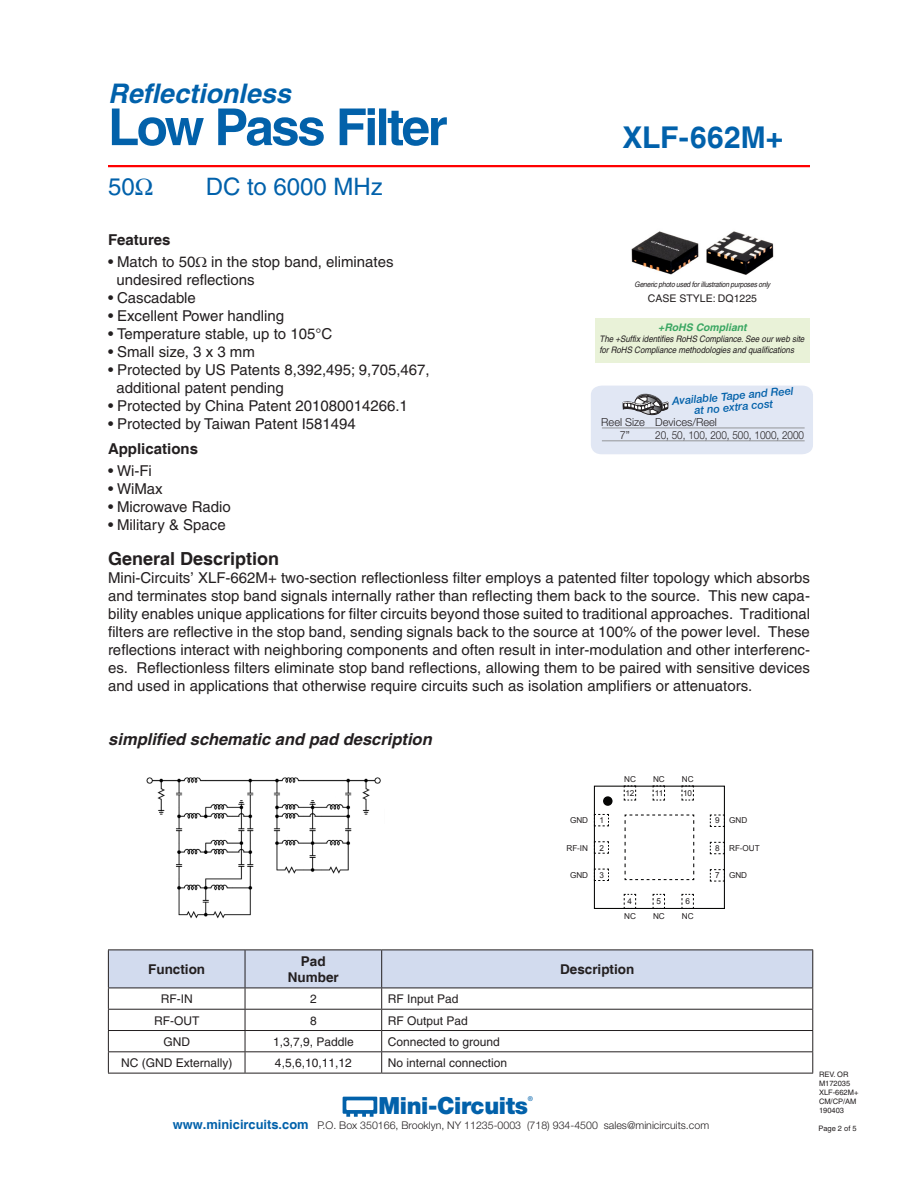
<style>
.page{position:relative;width:918px;height:1188px;background:#fff}
.page>*{position:absolute;margin:0;border:0;box-sizing:border-box;transform-origin:0 0}
.t1{font:700 51px "Helvetica";letter-spacing:-.05em;color:#0261aa}
.MODEL_NUMBER{font:700 30px "Helvetica";letter-spacing:.005em;color:#0161ab}
.t2{font:italic 700 27px "Helvetica";color:#0161ab}
.SUB-HEADLINE{font:24px "Helvetica";color:#0161ab}
.t3{font:900 23.7px "Helvetica Neue";letter-spacing:-.015em;color:#0261aa}
.BODY_HEADLINE{font:700 18px "Helvetica";color:#231f20}
.t4{font:italic 700 16.5px "Helvetica";color:#231f20}
.FEAT___APPL{font:15px/18px "Helvetica";color:#231f20;text-align:justify}
.features_apps{font:15px "Helvetica";color:#231f20}
.sub_headline{font:700 15px "Helvetica";color:#231f20}
.t5{font:700 13.5px "Helvetica";color:#231f20}
.t6{font:12px "Helvetica";color:#231f20}
.t7{font:italic 500 11.1px/11.1px "Helvetica Neue";color:#0261aa;text-align:center}
.t8{font:300 11.1px "Helvetica Neue";color:#231f20;scale:.9 1}
.t9{font:300 11.1px/12.9px "Helvetica Neue";color:#231f20}
.t10{font:300 10.65px "Helvetica Neue";color:#231f20}
.t11{font:10.5px "Helvetica";color:#231f20}
.t12{font:italic 700 10.5px "Helvetica";color:rgb(13 147 68/.8)}
.t13{font:italic 9px/10.8px "Helvetica";letter-spacing:-.005em;color:#231f20;scale:.9 1}
.t14{font:8.25px "Arial";letter-spacing:-.005em;color:#231f20}
.t15{font:7.5px "Helvetica";color:#231f20}
.t16{font:italic 7.5px "Helvetica";letter-spacing:-.03em;color:#231f20;scale:.9 1}
.t17{font:500 6.6px "Helvetica Neue";color:#0261aa}
.t18{font:6.45px "Times New Roman";letter-spacing:.005em;color:#231f20}
.s1{font-family:"Helvetica";font-weight:700;font-size:12.9px;color:#0261aa}
</style>
<div class="page">
<hr style="left:108px;top:165px;width:702px;height:2px;background:#f00">
<svg style="left:343px;top:1097px;width:34px;height:20px"></svg>
<img style="left:146px;top:777px;width:235px;height:142px">
<svg style="left:108px;top:950px;width:705px;height:123px"></svg>
<hr style="left:108px;top:1073px;width:137px;height:1px;background:#231f20">
<hr style="left:245px;top:1073px;width:137px;height:1px;background:#231f20">
<hr style="left:382px;top:1073px;width:431px;height:1px;background:#231f20">
<div style="left:604px;top:797px;width:8px;height:8px;background:#050504;border-radius:50%"></div>
<div style="left:603px;top:796px;width:10px;height:10px;border:2px solid #050504;border-radius:50%"></div>
<div style="left:594px;top:786px;width:131px;height:123px;border:1px solid #050504"></div>
<svg style="left:594px;top:814px;width:15px;height:13px"></svg>
<svg style="left:594px;top:841px;width:15px;height:13px"></svg>
<svg style="left:594px;top:868px;width:15px;height:13px"></svg>
<svg style="left:624px;top:814px;width:71px;height:67px"></svg>
<svg style="left:710px;top:814px;width:15px;height:13px"></svg>
<svg style="left:710px;top:842px;width:15px;height:13px"></svg>
<svg style="left:710px;top:869px;width:15px;height:13px"></svg>
<svg style="left:623px;top:785px;width:13px;height:16px"></svg>
<svg style="left:652px;top:785px;width:13px;height:16px"></svg>
<svg style="left:681px;top:785px;width:13px;height:16px"></svg>
<svg style="left:623px;top:894px;width:13px;height:15px"></svg>
<svg style="left:652px;top:894px;width:13px;height:15px"></svg>
<svg style="left:681px;top:894px;width:13px;height:15px"></svg>
<svg style="left:591px;top:385px;width:222px;height:69px;background:#dbe0ec"></svg>
<div style="left:595px;top:318px;width:215px;height:45px;background:#e9f2d8"></div>
<img style="left:631px;top:231px;width:143px;height:44px">
<h3 class="t2" style="left:108px;top:77px;width:184px">Reflectionless</h3>
<h1 class="t1" style="left:108px;top:96px;width:341px">Low Pass Filter</h1>
<p class="SUB-HEADLINE" style="left:108px;top:173px;width:28px">50</p>
<p class="SUB-HEADLINE" style="left:206px;top:173px;width:179px">DC to 6000 MHz</p>
<p class="MODEL_NUMBER" style="left:622px;top:120px;width:163px">XLF-662M+</p>
<p class="sub_headline" style="left:108px;top:231px;width:64px">Features</p>
<p class="features_apps" style="left:108px;top:253px;width:287px">• Match to 50 in the stop band, eliminates</p>
<p class="features_apps" style="left:116px;top:271px;width:140px">undesired reflections</p>
<p class="features_apps" style="left:108px;top:289px;width:89px">• Cascadable</p>
<p class="features_apps" style="left:108px;top:307px;width:178px">• Excellent Power handling</p>
<p class="features_apps" style="left:108px;top:325px;width:226px">• Temperature stable, up to 105°C</p>
<p class="features_apps" style="left:108px;top:343px;width:148px">• Small size, 3 x 3 mm</p>
<p class="features_apps" style="left:108px;top:361px;width:323px">• Protected by US Patents 8,392,495; 9,705,467,</p>
<p class="features_apps" style="left:116px;top:379px;width:169px">additional patent pending</p>
<p class="features_apps" style="left:108px;top:397px;width:301px">• Protected by China Patent 201080014266.1</p>
<p class="features_apps" style="left:108px;top:415px;width:249px">• Protected by Taiwan Patent I581494</p>
<p class="sub_headline" style="left:108px;top:440px;width:92px">Applications</p>
<p class="features_apps" style="left:108px;top:462px;width:45px">• Wi-Fi</p>
<p class="features_apps" style="left:108px;top:480px;width:56px">• WiMax</p>
<p class="features_apps" style="left:108px;top:498px;width:124px">• Microwave Radio</p>
<p class="features_apps" style="left:108px;top:516px;width:119px">• Military &amp; Space</p>
<p class="t16" style="left:635px;top:280px;width:152px">Generic photo used for illustration purposes only</p>
<p class="t11" style="left:648px;top:293px;width:111px">CASE STYLE: DQ1225</p>
<p class="t12" style="left:658px;top:321px;width:90px">+RoHS Compliant</p>
<p class="t13" style="left:599px;top:334px;width:229px">The +Suffix identifies RoHS Compliance. See our web site for RoHS Compliance methodologies and qualifications</p>
<p class="t7" style="left:672px;top:396px;width:123px;rotate:-5deg">Available Tape and Reel at no extra cost</p>
<p class="t9" style="left:620px;top:415px;width:99px;text-indent:-18px">Reel Size Devices/Reel<br>7”</p>
<p class="t8" style="left:655px;top:428px;width:167px">20, 50, 100, 200, 500, 1000, 2000</p>
<p class="BODY_HEADLINE" style="left:108px;top:548px;width:173px">General Description</p>
<p class="FEAT___APPL" style="left:108px;top:569px;width:704px">Mini-Circuits’ XLF-662M+ two-section reflectionless filter employs a patented filter topology which absorbs and terminates stop band signals internally rather than reflecting them back to the source. This new capa&shy;bility enables unique applications for filter circuits beyond those suited to traditional approaches. Traditional filters are reflective in the stop band, sending signals back to the source at 100% of the power level. These reflections interact with neighboring components and often result in inter-modulation and other interferenc&shy;es. Reflectionless filters eliminate stop band reflections, allowing them to be paired with sensitive devices and used in applications that otherwise require circuits such as isolation amplifiers or attenuators.</p>
<p class="t4" style="left:108px;top:729px;width:325px">simplified schematic and pad description</p>
<p class="t5" style="left:148px;top:961px;width:58px">Function</p>
<p class="t5" style="left:301px;top:953px;width:26px">Pad</p>
<p class="t5" style="left:288px;top:969px;width:53px">Number</p>
<p class="t6" style="left:161px;top:992px;width:33px">RF-IN</p>
<p class="t6" style="left:310px;top:992px;width:8px">2</p>
<p class="t6" style="left:388px;top:992px;width:72px">RF Input Pad</p>
<p class="t6" style="left:154px;top:1013px;width:47px">RF-OUT</p>
<p class="t6" style="left:310px;top:1013px;width:8px">8</p>
<p class="t6" style="left:388px;top:1013px;width:82px">RF Output Pad</p>
<p class="t6" style="left:163px;top:1035px;width:28px">GND</p>
<p class="t6" style="left:273px;top:1035px;width:82px">1,3,7,9, Paddle</p>
<p class="t6" style="left:388px;top:1035px;width:114px">Connected to ground</p>
<p class="t6" style="left:121px;top:1056px;width:113px">NC (GND Externally)</p>
<p class="t6" style="left:275px;top:1056px;width:78px">4,5,6,10,11,12</p>
<p class="t6" style="left:388px;top:1056px;width:121px">No internal connection</p>
<p class="t18" style="left:380px;top:996px;width:33px">XHF-73M+</p>
<p class="t14" style="left:624px;top:773px;width:13px">NC</p>
<p class="t14" style="left:653px;top:773px;width:13px">NC</p>
<p class="t14" style="left:682px;top:773px;width:13px">NC</p>
<p class="t14" style="left:625px;top:788px;width:11px">12</p>
<p class="t14" style="left:655px;top:788px;width:10px">11</p>
<p class="t14" style="left:683px;top:788px;width:11px">10</p>
<p class="t14" style="left:570px;top:815px;width:20px">GND</p>
<p class="t14" style="left:566px;top:842px;width:23px">RF-IN</p>
<p class="t14" style="left:570px;top:870px;width:20px">GND</p>
<p class="t14" style="left:599px;top:815px;width:6px">1</p>
<p class="t14" style="left:729px;top:815px;width:20px">GND</p>
<p class="t14" style="left:715px;top:815px;width:6px">9</p>
<p class="t14" style="left:715px;top:842px;width:6px">8</p>
<p class="t14" style="left:715px;top:870px;width:6px">7</p>
<p class="t14" style="left:729px;top:842px;width:32px">RF-OUT</p>
<p class="t14" style="left:599px;top:842px;width:6px">2</p>
<p class="t14" style="left:599px;top:870px;width:6px">3</p>
<p class="t14" style="left:729px;top:870px;width:20px">GND</p>
<p class="t14" style="left:628px;top:895px;width:6px">4</p>
<p class="t14" style="left:657px;top:895px;width:6px">5</p>
<p class="t14" style="left:685px;top:895px;width:6px">6</p>
<p class="t14" style="left:624px;top:911px;width:13px">NC</p>
<p class="t14" style="left:653px;top:911px;width:13px">NC</p>
<p class="t14" style="left:682px;top:911px;width:13px">NC</p>
<p class="t5" style="left:560px;top:961px;width:76px">Description</p>
<h3 class="t3" style="left:378px;top:1091px;width:151px">Mini-Circuits</h3>
<p class="t17" style="left:528px;top:1095px;width:7px">®</p>
<p class="t10" style="left:173px;top:1119px;width:538px"><span class="s1">www.minicircuits.com</span> P.O. Box 350166, Brooklyn, NY 11235-0003 (718) 934-4500 sales@minicircuits.com</p>
<p class="t15" style="left:819px;top:1070px;width:31px">REV. OR</p>
<p class="t15" style="left:819px;top:1079px;width:33px">M172035</p>
<p class="t15" style="left:819px;top:1088px;width:41px">XLF-662M+</p>
<p class="t15" style="left:819px;top:1097px;width:39px">CM/CP/AM</p>
<p class="t15" style="left:819px;top:1106px;width:27px">190403</p>
<p class="t15" style="left:819px;top:1124px;width:40px">Page 2 of 5</p>
</div>
